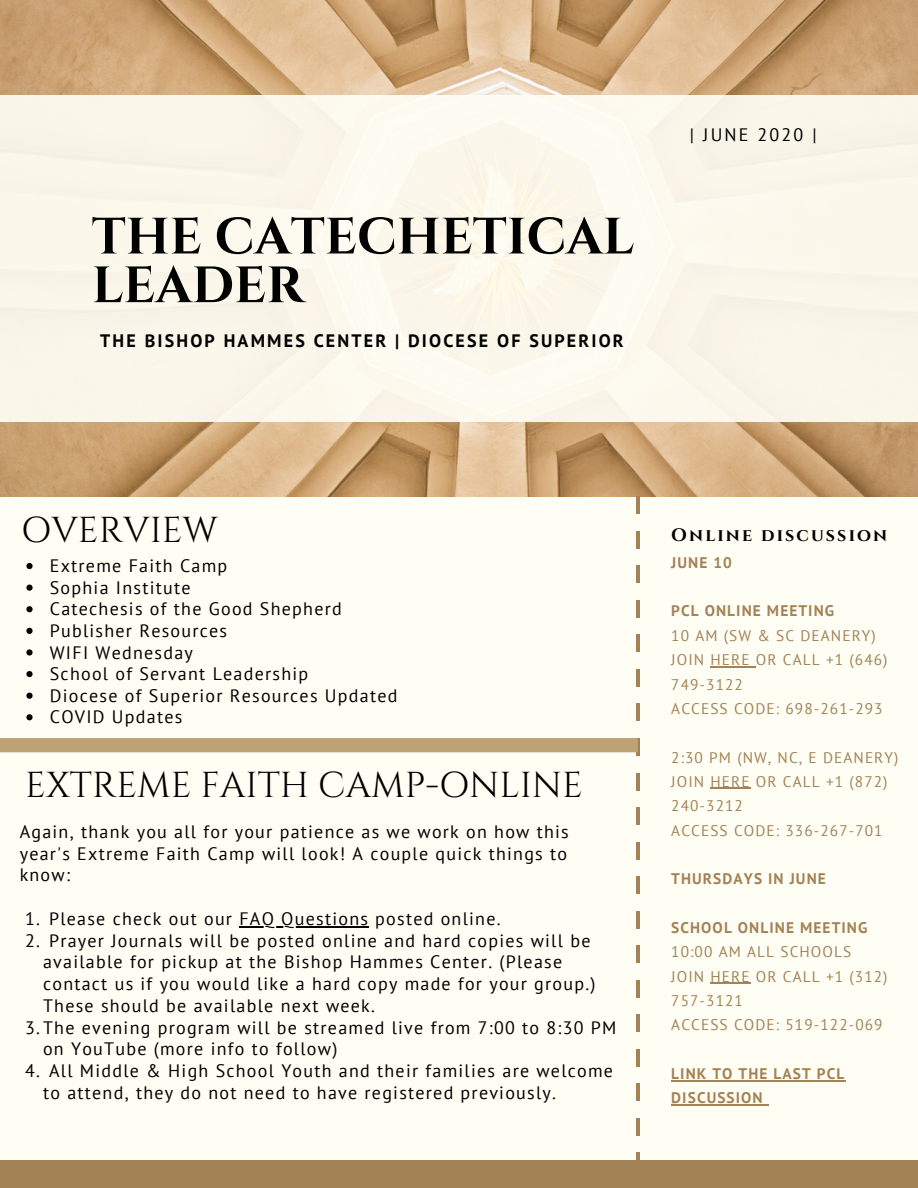
<style>
.page{position:relative;width:918px;height:1188px;background:#fffef5}
.page>*{position:absolute;margin:0;border:0;box-sizing:border-box;transform-origin:0 0}
.t1{font:700 51px/48.8px "Cinzel";color:#000}
.t2{font:36px "Cinzel";color:#000}
.t3{font:18px/21.6px "PT Sans";letter-spacing:.07em;color:#000}
.t4{font:700 18px "PT Sans";letter-spacing:.12em;color:#000}
.t5{font:700 18px "Cinzel";letter-spacing:.12em;color:#000}
.t6{font:18px "PT Sans";letter-spacing:.12em;color:#000}
.t7{font:15.3px/24.3px "PT Sans";letter-spacing:.07em;color:#a38255}
.t8{font:700 15.3px/24.3px "PT Sans";letter-spacing:.07em;color:#a38255}
</style>
<div class="page">
<img style="left:0;top:0;width:918px;height:497px">
<div style="left:0;top:96px;width:918px;height:326px;background:#fbf7ea"></div>
<hr style="left:636px;top:1153px;width:3px;height:17px;background:#a38255">
<hr style="left:636px;top:1118px;width:3px;height:17px;background:#a38255">
<hr style="left:636px;top:1084px;width:3px;height:17px;background:#a38255">
<hr style="left:636px;top:1015px;width:3px;height:17px;background:#a38255">
<hr style="left:636px;top:980px;width:3px;height:17px;background:#a38255">
<hr style="left:636px;top:1049px;width:3px;height:17px;background:#a38255">
<hr style="left:636px;top:946px;width:3px;height:17px;background:#a38255">
<hr style="left:636px;top:566px;width:3px;height:17px;background:#a38255">
<hr style="left:636px;top:600px;width:3px;height:18px;background:#a38255">
<hr style="left:636px;top:635px;width:3px;height:17px;background:#a38255">
<hr style="left:636px;top:531px;width:3px;height:17px;background:#a38255">
<hr style="left:636px;top:497px;width:3px;height:17px;background:#a38255">
<hr style="left:636px;top:704px;width:3px;height:17px;background:#a38255">
<hr style="left:636px;top:807px;width:3px;height:18px;background:#a38255">
<hr style="left:636px;top:842px;width:3px;height:17px;background:#a38255">
<hr style="left:636px;top:876px;width:3px;height:18px;background:#a38255">
<hr style="left:636px;top:738px;width:3px;height:18px;background:#a38255">
<hr style="left:636px;top:911px;width:3px;height:17px;background:#a38255">
<hr style="left:636px;top:773px;width:3px;height:17px;background:#a38255">
<hr style="left:636px;top:669px;width:3px;height:18px;background:#a38255">
<div style="left:0;top:1161px;width:918px;height:27px;background:#a38255"></div>
<div style="left:0;top:738px;width:638px;height:14px;background:#bfa274"></div>
<hr style="left:711px;top:666px;width:45px;height:1px;background:#a38255">
<hr style="left:711px;top:788px;width:40px;height:1px;background:#a38255">
<hr style="left:711px;top:983px;width:40px;height:1px;background:#a38255">
<hr style="left:671px;top:1080px;width:174px;height:1px;background:#a38255">
<hr style="left:671px;top:1104px;width:93px;height:1px;background:#a38255">
<svg style="left:26px;top:563px;width:7px;height:6px"></svg>
<svg style="left:26px;top:585px;width:7px;height:6px"></svg>
<svg style="left:26px;top:606px;width:7px;height:6px"></svg>
<svg style="left:26px;top:628px;width:7px;height:6px"></svg>
<svg style="left:26px;top:649px;width:7px;height:7px"></svg>
<svg style="left:26px;top:671px;width:7px;height:6px"></svg>
<svg style="left:26px;top:693px;width:7px;height:6px"></svg>
<svg style="left:26px;top:714px;width:7px;height:6px"></svg>
<hr style="left:239px;top:926px;width:130px;height:2px;background:#000">
<h1 class="t1" style="left:92px;top:214px;width:544px">THE CATECHETICAL<br>LEADER</h1>
<p class="t4" style="left:100px;top:329px;width:525px">THE BISHOP HAMMES CENTER | DIOCESE OF SUPERIOR</p>
<p class="t6" style="left:690px;top:123px;width:128px">| JUNE 2020 |</p>
<h2 class="t2" style="left:21px;top:507px;width:198px">OVERVIEW</h2>
<p class="t3" style="left:50px;top:555px;width:349px">Extreme Faith Camp<br>Sophia Institute<br>Catechesis of the Good Shepherd<br>Publisher Resources<br>WIFI Wednesday<br>School of Servant Leadership<br>Diocese of Superior Resources Updated<br>COVID Updates</p>
<h2 class="t2" style="left:25px;top:762px;width:559px">EXTREME FAITH CAMP-ONLINE</h2>
<p class="t3" style="left:20px;top:820px;width:551px;text-align:justify">Again, thank you all for your patience as we work on how this year's Extreme Faith Camp will look! A couple quick things to know:</p>
<p class="t3" style="left:25px;top:907px;width:16px">1.<br>2.</p>
<p class="t3" style="left:49px;top:907px;width:453px">Please check out our FAQ Questions posted online.</p>
<p class="t3" style="left:49px;top:929px;width:543px">Prayer Journals will be posted online and hard copies will be</p>
<p class="t3" style="left:43px;top:951px;width:521px">available for pickup at the Bishop Hammes Center. (Please</p>
<p class="t3" style="left:43px;top:973px;width:554px">contact us if you would like a hard copy made for your group.)</p>
<p class="t3" style="left:43px;top:994px;width:333px">These should be available next week.</p>
<p class="t3" style="left:25px;top:1016px;width:593px">3.The evening program will be streamed live from 7:00 to 8:30 PM</p>
<p class="t3" style="left:43px;top:1038px;width:296px">on YouTube (more info to follow)</p>
<p class="t3" style="left:49px;top:1060px;width:565px">All Middle &amp; High School Youth and their families are welcome</p>
<p class="t3" style="left:43px;top:1081px;width:514px">to attend, they do not need to have registered previously.</p>
<p class="t3" style="left:25px;top:1060px;width:16px">4.</p>
<p class="t5" style="left:671px;top:524px;width:218px">Online discussion</p>
<p class="t8" style="left:671px;top:550px;width:62px">JUNE 10</p>
<p class="t8" style="left:671px;top:599px;width:164px">PCL ONLINE MEETING</p>
<p class="t7" style="left:671px;top:623px;width:218px">10 AM (SW &amp; SC DEANERY)<br>JOIN HERE OR CALL +1 (646)<br>749-3122<br>ACCESS CODE: 698-261-293</p>
<p class="t7" style="left:671px;top:745px;width:229px">2:30 PM (NW, NC, E DEANERY)<br>JOIN HERE OR CALL +1 (872)<br>240-3212<br>ACCESS CODE: 336-267-701</p>
<p class="t8" style="left:671px;top:866px;width:156px">THURSDAYS IN JUNE</p>
<p class="t8" style="left:671px;top:915px;width:198px">SCHOOL ONLINE MEETING</p>
<p class="t7" style="left:671px;top:939px;width:218px">10:00 AM ALL SCHOOLS<br>JOIN HERE OR CALL +1 (312)<br>757-3121<br>ACCESS CODE: 519-122-069</p>
<p class="t8" style="left:671px;top:1061px;width:174px">LINK TO THE LAST PCL<br>DISCUSSION</p>
</div>
